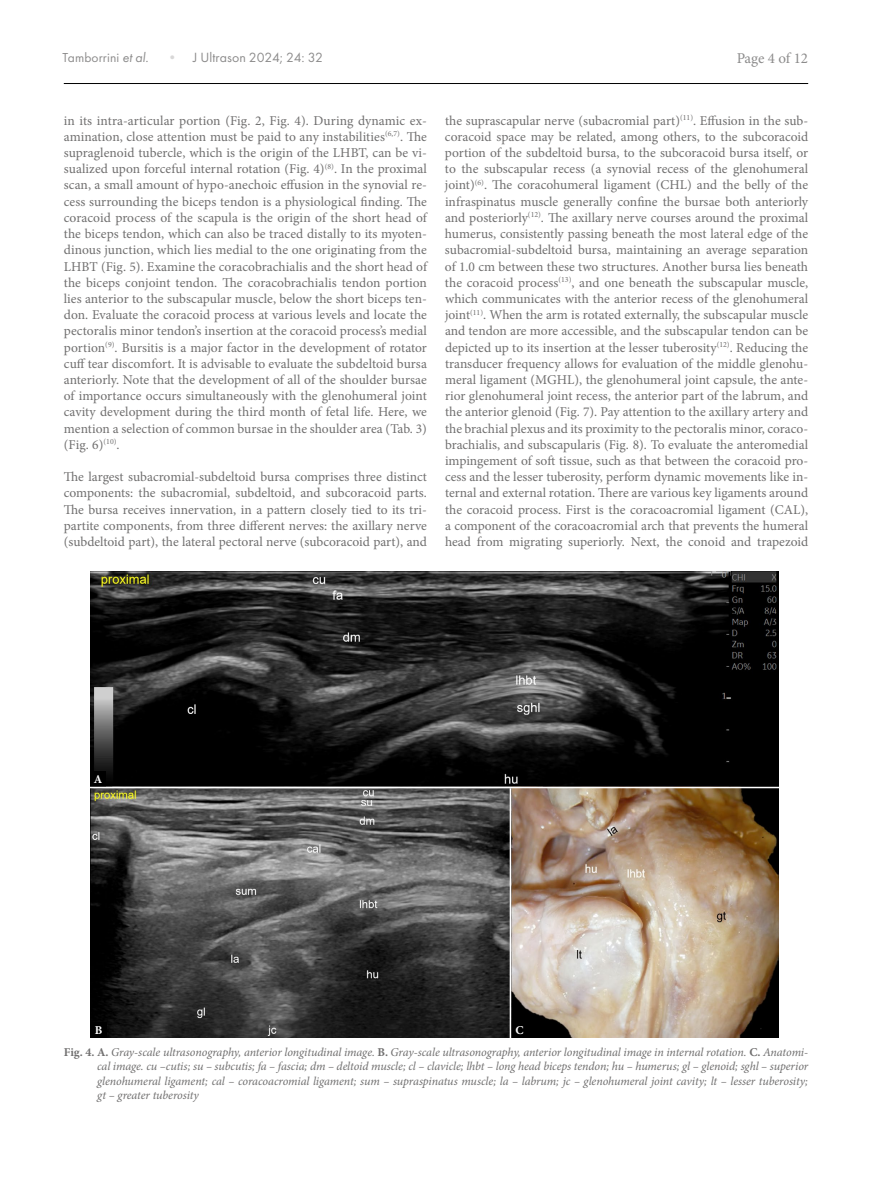
<style>
.page{position:relative;width:872px;height:1191px;background:#fff}
.page>*{position:absolute;margin:0;border:0;box-sizing:border-box;transform-origin:0 0}
.t1{font:15px "Minion Pro";letter-spacing:-.01em;color:#706f6f}
.t2{font:13.8px "Futura PT";color:#706f6f}
.t3{font:13.5px/16.2px "Minion Pro";color:#706f6f;text-align:justify}
.t4{font:italic 12px/14.4px "Minion Pro";letter-spacing:-.01em;color:#706f6f;text-align:justify}
.t5{font:700 12px "Minion Pro";color:#fff}
.s1{font-size:13.5px}
.s2{font-style:italic}
.s3{color:#cfcece}
.s4{font-weight:700;font-style:normal}
</style>
<div class="page">
<hr style="left:64px;top:83px;width:744px;height:1px;background:#000">
<img style="left:91px;top:571px;width:688px;height:466px">
<div style="left:512px;top:1021px;width:15px;height:16px;background:#000"></div>
<div style="left:91px;top:1022px;width:16px;height:15px;background:#000"></div>
<div style="left:90px;top:771px;width:16px;height:15px;background:#000"></div>
<hr style="left:86px;top:786px;width:710px;height:2px;background:#fff">
<hr style="left:509px;top:788px;width:2px;height:254px;background:#fff">
<p class="t2" style="left:63px;top:49px;width:262px"><span class="s1">Tamborrini</span> <span class="s2">et al.</span> <span class="s3">•</span> J Ultrason 2024; 24: 32</p>
<p class="t1" style="left:736px;top:48px;width:73px">Page 4 of 12</p>
<p class="t3" style="left:64px;top:112px;width:365px">in its intra-articular portion (Fig. 2, Fig. 4). During dynamic ex&shy;amination, close attention must be paid to any instabilities<sup>(6,7)</sup>. The supraglenoid tubercle, which is the origin of the LHBT, can be vi&shy;sualized upon forceful internal rotation (Fig. 4)<sup>(8)</sup>. In the proximal scan, a small amount of hypo-anechoic effusion in the synovial re&shy;cess surrounding the biceps tendon is a physiological finding. The coracoid process of the scapula is the origin of the short head of the biceps tendon, which can also be traced distally to its myoten&shy;dinous junction, which lies medial to the one originating from the LHBT (Fig. 5). Examine the coracobrachialis and the short head of the biceps conjoint tendon. The coracobrachialis tendon portion lies anterior to the subscapular muscle, below the short biceps ten&shy;don. Evaluate the coracoid process at various levels and locate the pectoralis minor tendon’s insertion at the coracoid process’s medial portion<sup>(9)</sup>. Bursitis is a major factor in the development of rotator cuff tear discomfort. It is advisable to evaluate the subdeltoid bursa anteriorly. Note that the development of all of the shoulder bursae of importance occurs simultaneously with the glenohumeral joint cavity development during the third month of fetal life. Here, we mention a selection of common bursae in the shoulder area (Tab. 3) (Fig. 6)<sup>(10)</sup>.</p>
<p class="t3" style="left:64px;top:469px;width:365px">The largest subacromial-subdeltoid bursa comprises three distinct components: the subacromial, subdeltoid, and subcoracoid parts.<br>The bursa receives innervation, in a pattern closely tied to its tri&shy;partite components, from three different nerves: the axillary nerve (subdeltoid part), the lateral pectoral nerve (subcoracoid part), and</p>
<p class="t3" style="left:445px;top:112px;width:365px">the suprascapular nerve (subacromial part)<sup>(11)</sup>. Effusion in the sub&shy;coracoid space may be related, among others, to the subcoracoid portion of the subdeltoid bursa, to the subcoracoid bursa itself, or to the subscapular recess (a synovial recess of the glenohumeral joint)<sup>(6)</sup>. The coracohumeral ligament (CHL) and the belly of the infraspinatus muscle generally confine the bursae both anteriorly and posteriorly<sup>(12)</sup>. The axillary nerve courses around the proximal humerus, consistently passing beneath the most lateral edge of the subacromial-subdeltoid bursa, maintaining an average separation of 1.0 cm between these two structures. Another bursa lies beneath the coracoid process<sup>(13)</sup>, and one beneath the subscapular muscle, which communicates with the anterior recess of the glenohumeral joint<sup>(11)</sup>. When the arm is rotated externally, the subscapular muscle and tendon are more accessible, and the subscapular tendon can be depicted up to its insertion at the lesser tuberosity<sup>(12)</sup>. Reducing the transducer frequency allows for evaluation of the middle glenohu&shy;meral ligament (MGHL), the glenohumeral joint capsule, the ante&shy;rior glenohumeral joint recess, the anterior part of the labrum, and the anterior glenoid (Fig. 7). Pay attention to the axillary artery and the brachial plexus and its proximity to the pectoralis minor, coraco&shy;brachialis, and subscapularis (Fig. 8). To evaluate the anteromedial impingement of soft tissue, such as that between the coracoid pro&shy;cess and the lesser tuberosity, perform dynamic movements like in&shy;ternal and external rotation. There are various key ligaments around the coracoid process. First is the coracoacromial ligament (CAL), a component of the coracoacromial arch that prevents the humeral head from migrating superiorly. Next, the conoid and trapezoid</p>
<p class="t5" style="left:94px;top:770px;width:10px">A</p>
<p class="t5" style="left:95px;top:1021px;width:9px">B</p>
<p class="t5" style="left:515px;top:1021px;width:10px">C</p>
<p class="t4" style="left:97px;top:1044px;width:712px;text-indent:-33px"><span class="s4">Fig. 4. A.</span> Gray-scale ultrasonography, anterior longitudinal image. <span class="s4">B.</span> Gray-scale ultrasonography, anterior longitudinal image in internal rotation. <span class="s4">C.</span> Anatomi&shy;cal image. cu –cutis; su – subcutis; fa – fascia; dm – deltoid muscle; cl – clavicle; lhbt – long head biceps tendon; hu – humerus; gl – glenoid; sghl – superior glenohumeral ligament; cal – coracoacromial ligament; sum – supraspinatus muscle; la – labrum; jc – glenohumeral joint cavity; lt – lesser tuberosity; gt – greater tuberosity</p>
</div>
